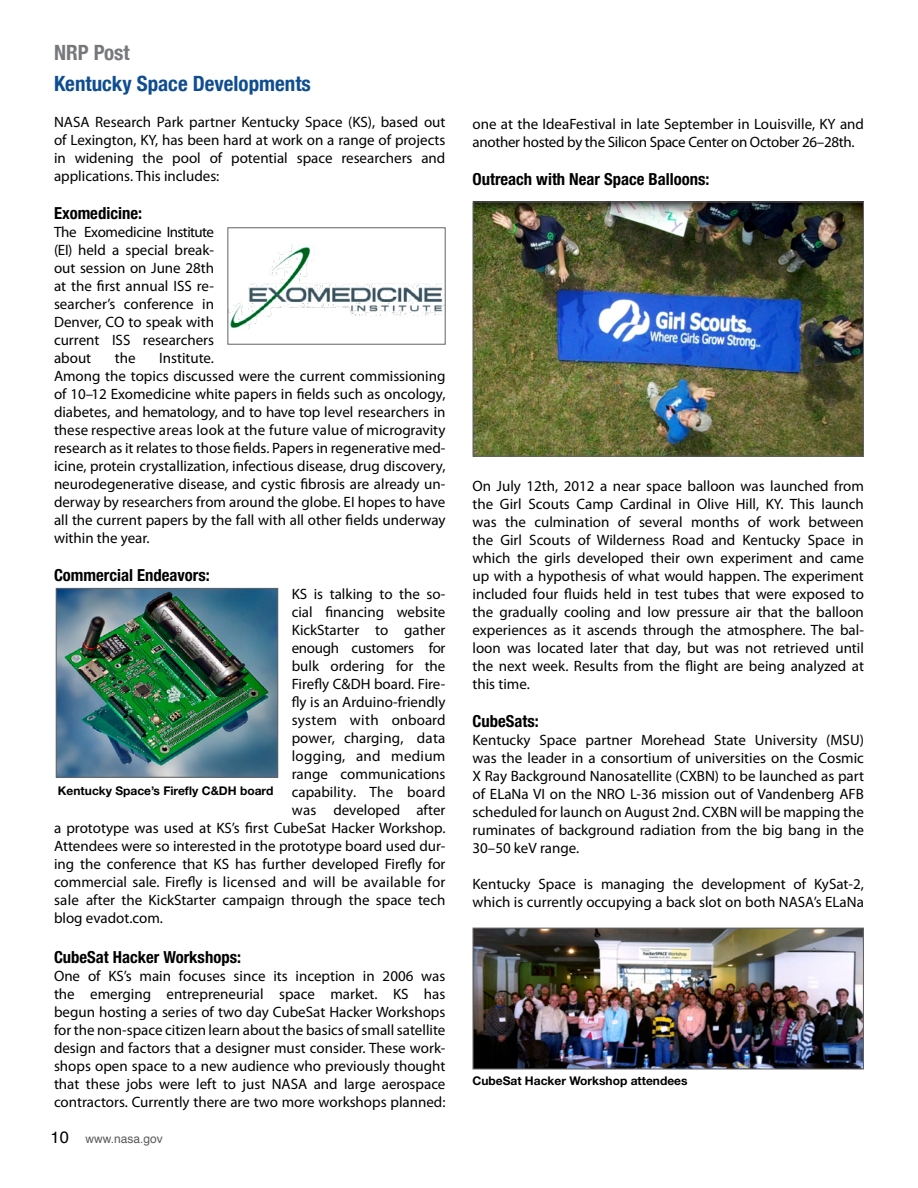
<style>
.page{position:relative;width:918px;height:1188px;background:#fff}
.page>*{position:absolute;margin:0;border:0;box-sizing:border-box;transform-origin:0 0}
.t1{font:700 condensed 21px "Helvetica Neue";color:#0f4d91}
.t2{font:700 condensed 21px "Helvetica Neue";color:#77787b}
.t3{font:700 condensed 16.65px "Helvetica Neue";color:#000}
.t4{font:15px/18px "Myriad Pro";color:#000;text-align:justify}
.t5{font:15px "Myriad Pro";letter-spacing:-.02em;color:#000}
.t6{font:15px "Myriad Pro";letter-spacing:.02em;color:#000}
.t7{font:700 12px "Helvetica Neue";color:#000}
.t8{font:12px "Helvetica";color:#58595b}
.s1{font-size:16.5px;color:#000}
</style>
<div class="page">
<img style="left:58px;top:590px;width:218px;height:186px">
<div style="left:56px;top:588px;width:222px;height:190px;border:1px solid #616264"></div>
<img style="left:474px;top:930px;width:388px;height:138px">
<div style="left:472px;top:928px;width:392px;height:142px;border:1px solid #616264"></div>
<img style="left:475px;top:203px;width:387px;height:252px">
<div style="left:473px;top:201px;width:391px;height:256px;border:1px solid #616264"></div>
<img style="left:230px;top:244px;width:214px;height:86px">
<div style="left:228px;top:227px;width:218px;height:118px;border:1px solid #616264"></div>
<h1 class="t2" style="left:54px;top:40px;width:77px">NRP Post</h1>
<h1 class="t1" style="left:54px;top:71px;width:258px">Kentucky Space Developments</h1>
<p class="t4" style="left:54px;top:113px;width:393px">NASA Research Park partner Kentucky Space (KS), based out of Lexington, KY, has been hard at work on a range of projects in widening the pool of potential space researchers and applications. This includes:</p>
<p class="t3" style="left:54px;top:203px;width:90px">Exomedicine:</p>
<p class="t4" style="left:54px;top:223px;width:162px">The Exomedicine Institute (EI) held a special break&shy;out session on June 28th at the first annual ISS re&shy;searcher’s conference in Denver, CO to speak with current ISS researchers about</p>
<p class="t4" style="left:115px;top:349px;width:22px">the</p>
<p class="t4" style="left:54px;top:349px;width:393px;text-align:left;text-indent:105px">Institute.<br>Among the topics discussed were the current commissioning of 10–12 Exomedicine white papers in fields such as oncology, diabetes, and hematology, and to have top level researchers in these respective areas look at the future value of microgravity research as it relates to those fields. Papers in regenerative med&shy;icine, protein crystallization, infectious disease, drug discovery, neurodegenerative disease, and cystic fibrosis are already un&shy;derway by researchers from around the globe. EI hopes to have all the current papers by the fall with all other fields underway within the year.</p>
<p class="t3" style="left:54px;top:565px;width:157px">Commercial Endeavors:</p>
<p class="t4" style="left:292px;top:585px;width:155px">KS is talking to the so-</p>
<p class="t4" style="left:292px;top:603px;width:155px">cial financing website</p>
<p class="t4" style="left:292px;top:621px;width:155px">KickStarter to gather</p>
<p class="t5" style="left:292px;top:639px;width:155px">enough customers for</p>
<p class="t4" style="left:292px;top:657px;width:155px">bulk ordering for the</p>
<p class="t4" style="left:292px;top:675px;width:155px">Firefly C&amp;DH board. Fire-</p>
<p class="t4" style="left:292px;top:693px;width:155px">fly is an Arduino-friendly</p>
<p class="t4" style="left:292px;top:711px;width:155px">system with onboard</p>
<p class="t4" style="left:292px;top:729px;width:155px">power, charging, data</p>
<p class="t6" style="left:292px;top:747px;width:155px">logging, and medium</p>
<p class="t4" style="left:292px;top:765px;width:155px">range communications</p>
<p class="t4" style="left:292px;top:783px;width:155px">capability. The board</p>
<p class="t4" style="left:292px;top:801px;width:155px">was developed after</p>
<p class="t4" style="left:54px;top:819px;width:393px">a prototype was used at KS’s first CubeSat Hacker Workshop.</p>
<p class="t4" style="left:54px;top:837px;width:393px">Attendees were so interested in the prototype board used dur-</p>
<p class="t4" style="left:54px;top:855px;width:393px">ing the conference that KS has further developed Firefly for</p>
<p class="t4" style="left:54px;top:873px;width:393px">commercial sale. Firefly is licensed and will be available for</p>
<p class="t4" style="left:54px;top:891px;width:393px">sale after the KickStarter campaign through the space tech</p>
<p class="t4" style="left:54px;top:909px;width:110px">blog evadot.com.</p>
<p class="t3" style="left:54px;top:947px;width:189px">CubeSat Hacker Workshops:</p>
<p class="t4" style="left:54px;top:967px;width:393px">One of KS’s main focuses since its inception in 2006 was the emerging entrepreneurial space market. KS has begun hosting a series of two day CubeSat Hacker Workshops for the non-space citizen learn about the basics of small satellite design and factors that a designer must consider. These work&shy;shops open space to a new audience who previously thought that these jobs were left to just NASA and large aerospace contractors. Currently there are two more workshops planned:</p>
<p class="t7" style="left:58px;top:783px;width:217px">Kentucky Space’s Firefly C&amp;DH board</p>
<p class="t8" style="left:51px;top:1129px;width:114px"><span class="s1">10</span> www.nasa.gov</p>
<p class="t4" style="left:472px;top:115px;width:393px">one at the IdeaFestival in late September in Louisville, KY and another hosted by the Silicon Space Center on October 26–28th.</p>
<p class="t3" style="left:472px;top:169px;width:238px">Outreach with Near Space Balloons:</p>
<p class="t4" style="left:472px;top:477px;width:393px">On July 12th, 2012 a near space balloon was launched from the Girl Scouts Camp Cardinal in Olive Hill, KY. This launch was the culmination of several months of work between the Girl Scouts of Wilderness Road and Kentucky Space in which the girls developed their own experiment and came up with a hypothesis of what would happen. The experiment included four fluids held in test tubes that were exposed to the gradually cooling and low pressure air that the balloon experiences as it ascends through the atmosphere. The bal&shy;loon was located later that day, but was not retrieved until the next week. Results from the flight are being analyzed at this time.</p>
<p class="t3" style="left:472px;top:711px;width:68px">CubeSats:</p>
<p class="t4" style="left:472px;top:731px;width:393px">Kentucky Space partner Morehead State University (MSU) was the leader in a consortium of universities on the Cosmic X Ray Background Nanosatellite (CXBN) to be launched as part of ELaNa VI on the NRO L-36 mission out of Vandenberg AFB scheduled for launch on August 2nd. CXBN will be mapping the ruminates of background radiation from the big bang in the 30–50 keV range.</p>
<p class="t4" style="left:472px;top:875px;width:393px">Kentucky Space is managing the development of KySat-2, which is currently occupying a back slot on both NASA’s ELaNa</p>
<p class="t7" style="left:472px;top:1074px;width:217px">CubeSat Hacker Workshop attendees</p>
</div>
